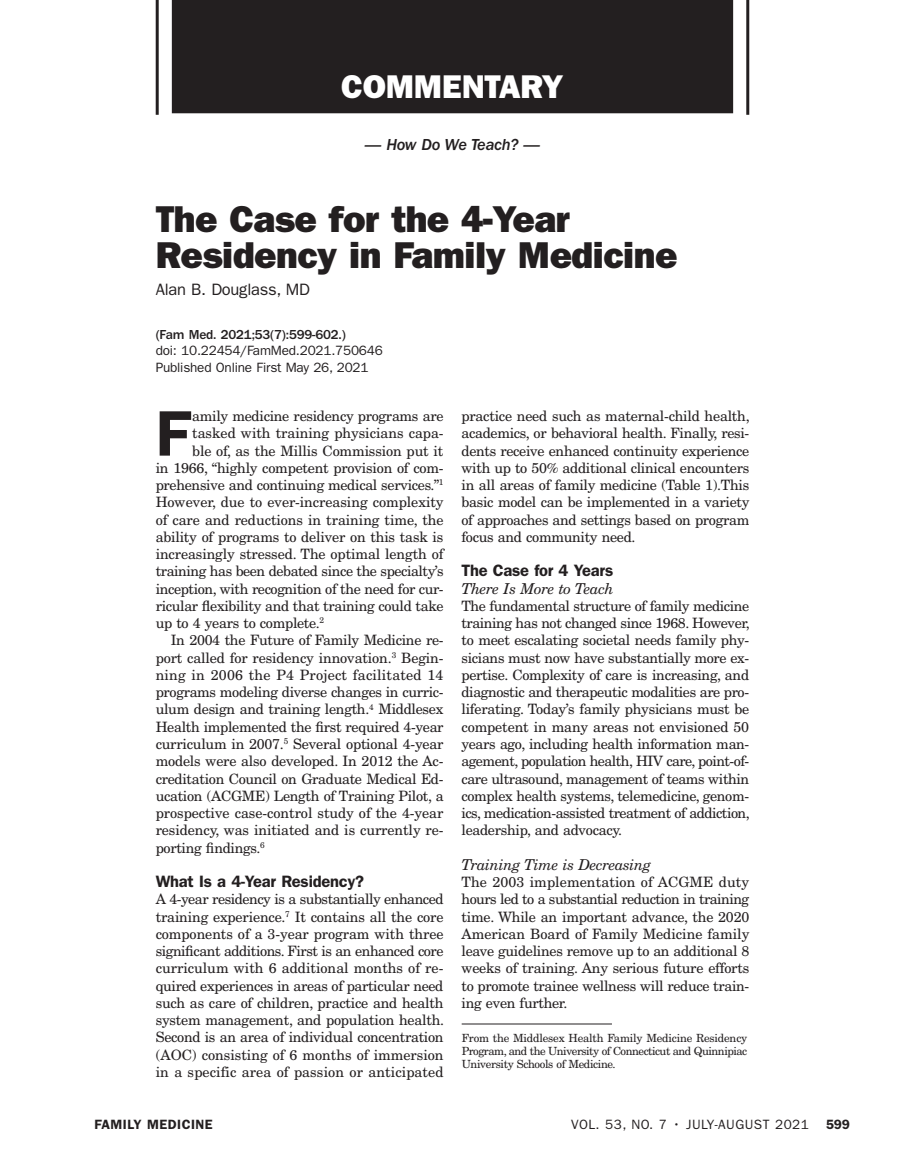
<style>
.page{position:relative;width:905px;height:1175px;background:#fff}
.page>*{position:absolute;margin:0;border:0;box-sizing:border-box;transform-origin:0 0}
.Body_Text_with_Dro{font:600 64.5px "ITC Franklin Gothic Std";color:#231f20}
.Headline_Major{font:37.5px/36px "ITC Franklin Gothic Std Hvy";letter-spacing:-.015em;color:#231f20}
.t1{font:33px "ITC Franklin Gothic Std Hvy";letter-spacing:-.005em;color:#fff}
.Subhead_1{font:600 16.5px "ITC Franklin Gothic Std";letter-spacing:-.015em;color:#231f20}
.Author{font:16.5px "ITC Franklin Gothic Std";letter-spacing:-.015em;color:#231f20}
.t2{font:16.5px "ITC Franklin Gothic Std Med It";letter-spacing:-.015em;color:#231f20}
.Subhead_2{font:italic 15px "New Century Schlbk LT Std";letter-spacing:-.02em;color:#231f20}
.Subhead_2_follows{font:italic 15px "New Century Schlbk LT Std";letter-spacing:-.02em;color:#231f20}
.Body_Text_No_Inden{font:14.25px/17.2px "New Century Schlbk LT Std";letter-spacing:-.02em;color:#231f20;text-align:justify}
.Body_Text_with_Dro-2{font:14.25px "New Century Schlbk LT Std";letter-spacing:-.015em;color:#231f20}
.Body_Text{font:14.25px/17.2px "New Century Schlbk LT Std";letter-spacing:-.005em;color:#231f20;text-align:justify}
.Abstract_DOI_Cite{font:13.5px "ITC Franklin Gothic Std";letter-spacing:-.015em;color:#231f20}
.Abstract_Text_Cite{font:500 13.5px "ITC Franklin Gothic Std";letter-spacing:-.015em;color:#231f20}
.Abstract_DOI_Cite-2{font:13.5px "ITC Franklin Gothic Std";letter-spacing:.035em;color:#231f20}
.t3{font:600 13.5px "ITC Franklin Gothic Std";letter-spacing:.035em;color:#231f20}
.From_the{font:11.25px/12.9px "New Century Schlbk LT Std";letter-spacing:-.035em;color:#231f20;text-align:justify}
</style>
<div class="page">
<div style="left:172px;top:0;width:561px;height:113px;background:#231f20"></div>
<hr style="left:746px;top:0;width:3px;height:115px;background:#231f20">
<hr style="left:156px;top:0;width:3px;height:115px;background:#231f20">
<hr style="left:461px;top:1023px;width:151px;height:1px;background:#231f20">
<h3 class="t1" style="left:341px;top:67px;width:224px">COMMENTARY</h3>
<p class="t2" style="left:365px;top:135px;width:177px">— How Do We Teach? —</p>
<p class="Headline_Major" style="left:156px;top:201px;width:523px">The Case for the 4-Year<br>Residency in Family Medicine</p>
<p class="Author" style="left:156px;top:280px;width:156px">Alan B. Douglass, MD</p>
<p class="Abstract_Text_Cite" style="left:156px;top:326px;width:192px">(Fam Med. 2021;53(7):599-602.)</p>
<p class="Abstract_DOI_Cite" style="left:156px;top:343px;width:229px">doi: 10.22454/FamMed.2021.750646</p>
<p class="Abstract_DOI_Cite" style="left:156px;top:359px;width:214px">Published Online First May 26, 2021</p>
<p class="Body_Text_with_Dro" style="left:156px;top:395px;width:36px">F</p>
<p class="Body_Text_with_Dro-2" style="left:192px;top:407px;width:253px">amily medicine residency programs are</p>
<p class="Body_Text_with_Dro-2" style="left:192px;top:424px;width:253px">tasked with training physicians capa-</p>
<p class="Body_Text_with_Dro-2" style="left:192px;top:442px;width:253px">ble of, as the Millis Commission put it</p>
<p class="Body_Text_with_Dro-2" style="left:156px;top:459px;width:289px">in 1966, “highly competent provision of com-</p>
<p class="Body_Text_with_Dro-2" style="left:156px;top:476px;width:289px">prehensive and continuing medical services.”<sup>1</sup></p>
<p class="Body_Text_with_Dro-2" style="left:156px;top:493px;width:289px">However, due to ever-increasing complexity</p>
<p class="Body_Text_with_Dro-2" style="left:156px;top:511px;width:289px">of care and reductions in training time, the</p>
<p class="Body_Text_with_Dro-2" style="left:156px;top:528px;width:289px">ability of programs to deliver on this task is</p>
<p class="Body_Text_with_Dro-2" style="left:156px;top:545px;width:289px">increasingly stressed. The optimal length of</p>
<p class="Body_Text_with_Dro-2" style="left:156px;top:562px;width:289px">training has been debated since the specialty’s</p>
<p class="Body_Text_with_Dro-2" style="left:156px;top:580px;width:289px">inception, with recognition of the need for cur-</p>
<p class="Body_Text_with_Dro-2" style="left:156px;top:597px;width:289px">ricular flexibility and that training could take</p>
<p class="Body_Text_with_Dro-2" style="left:156px;top:614px;width:170px">up to 4 years to complete.<sup>2</sup></p>
<p class="Body_Text" style="left:156px;top:631px;width:289px;text-indent:15px">In 2004 the Future of Family Medicine re&shy;port called for residency innovation.<sup>3</sup> Begin&shy;ning in 2006 the P4 Project facilitated 14 programs modeling diverse changes in curric&shy;ulum design and training length.<sup>4</sup> Middlesex Health implemented the first required 4-year curriculum in 2007.<sup>5</sup> Several optional 4-year models were also developed. In 2012 the Ac&shy;creditation Council on Graduate Medical Ed&shy;ucation (ACGME) Length of Training Pilot, a prospective case-control study of the 4-year residency, was initiated and is currently re&shy;porting findings.<sup>6</sup></p>
<p class="Subhead_1" style="left:156px;top:871px;width:210px">What Is a 4-Year Residency?</p>
<p class="Body_Text_No_Inden" style="left:156px;top:890px;width:290px">A 4-year residency is a substantially enhanced training experience.<sup>7</sup> It contains all the core components of a 3-year program with three significant additions. First is an enhanced core curriculum with 6 additional months of re&shy;quired experiences in areas of particular need such as care of children, practice and health system management, and population health.<br>Second is an area of individual concentration (AOC) consisting of 6 months of immersion in a specific area of passion or anticipated</p>
<p class="Body_Text_No_Inden" style="left:461px;top:407px;width:290px">practice need such as maternal-child health, academics, or behavioral health. Finally, resi&shy;dents receive enhanced continuity experience with up to 50% additional clinical encounters in all areas of family medicine (Table 1).This basic model can be implemented in a variety of approaches and settings based on program focus and community need.</p>
<p class="Subhead_1" style="left:461px;top:561px;width:153px">The Case for 4 Years</p>
<p class="Subhead_2_follows" style="left:461px;top:579px;width:154px">There Is More to Teach</p>
<p class="Body_Text_No_Inden" style="left:461px;top:597px;width:290px">The fundamental structure of family medicine training has not changed since 1968. However, to meet escalating societal needs family phy&shy;sicians must now have substantially more ex&shy;pertise. Complexity of care is increasing, and diagnostic and therapeutic modalities are pro&shy;liferating. Today’s family physicians must be competent in many areas not envisioned 50 years ago, including health information man&shy;agement, population health, HIV care, point-of&shy;care ultrasound, management of teams within complex health systems, telemedicine, genom&shy;ics, medication-assisted treatment of addiction, leadership, and advocacy.</p>
<p class="Subhead_2" style="left:461px;top:855px;width:191px">Training Time is Decreasing</p>
<p class="Body_Text_No_Inden" style="left:461px;top:873px;width:289px">The 2003 implementation of ACGME duty hours led to a substantial reduction in training time. While an important advance, the 2020<br>American Board of Family Medicine family leave guidelines remove up to an additional 8 weeks of training. Any serious future efforts to promote trainee wellness will reduce train&shy;ing even further.</p>
<p class="From_the" style="left:461px;top:1031px;width:287px">From the Middlesex Health Family Medicine Residency Program, and the University of Connecticut and Quinnipiac University Schools of Medicine.</p>
<p class="t3" style="left:94px;top:1116px;width:120px">FAMILY MEDICINE</p>
<p class="Abstract_DOI_Cite-2" style="left:571px;top:1116px;width:239px">VOL. 53, NO. 7 • JULY-AUGUST 2021</p>
<p class="t3" style="left:826px;top:1116px;width:25px">599</p>
</div>
